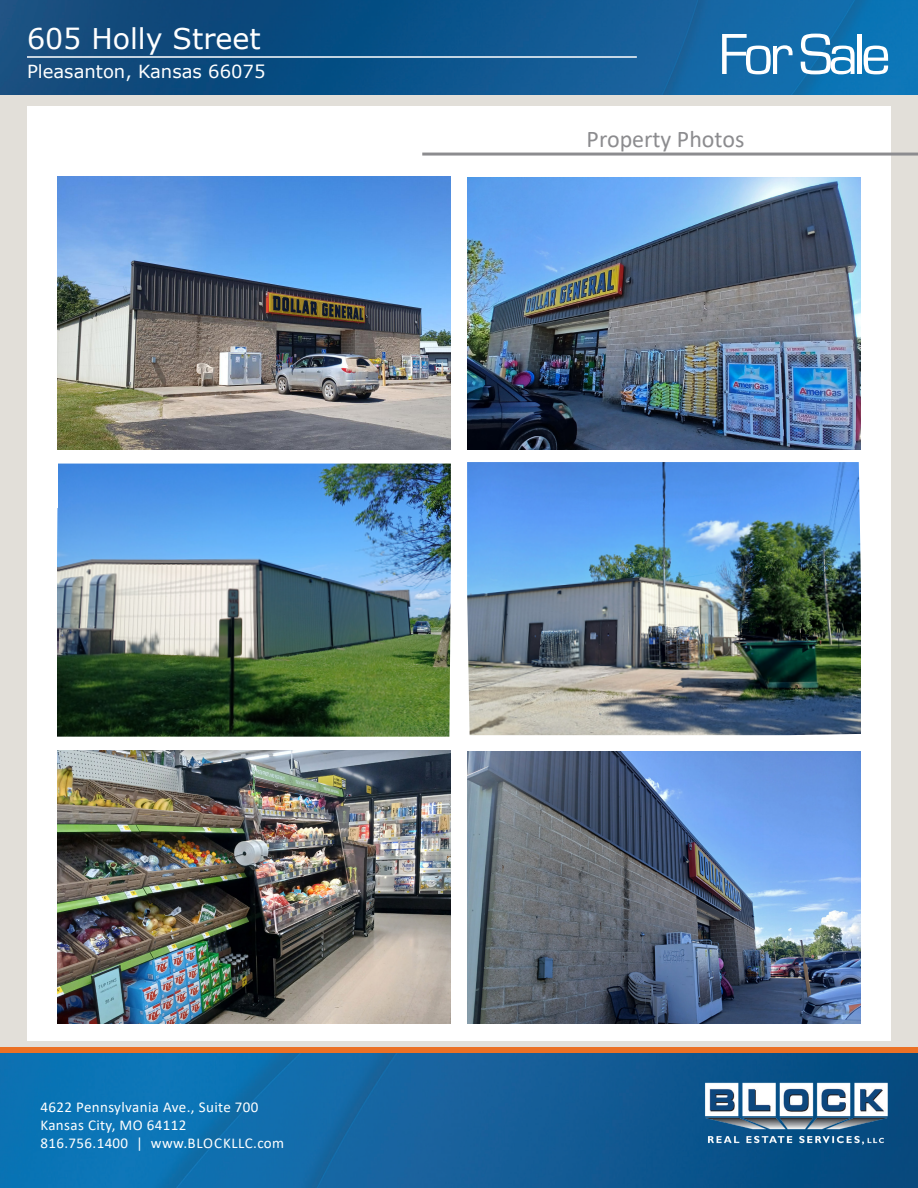
<style>
.page{position:relative;width:918px;height:1188px;background:#fff}
.page>*{position:absolute;margin:0;border:0;box-sizing:border-box;transform-origin:0 0}
.t1{font:60px "Eurostile";letter-spacing:-.075em;color:#fff}
.t2{font:28.5px "Verdana";color:#fff}
.t3{font:24px "Calibri";color:#8c8c8f}
.t4{font:18px "Verdana";color:#fff}
.t5{font:15px/18px "Calibri";letter-spacing:.025em;color:#fff}
</style>
<div class="page">
<div style="left:0;top:93px;width:918px;height:978px;background:#e2dfd9"></div>
<img style="left:0;top:1053px;width:918px;height:135px">
<img style="left:701px;top:1073px;width:190px;height:75px">
<div style="left:0;top:1047px;width:918px;height:6px;background:#eb7125"></div>
<img style="left:0;top:0;width:918px;height:94px">
<hr style="left:27px;top:56px;width:610px;height:2px;background:#fff">
<div style="left:27px;top:107px;width:864px;height:934px;background:#fff"></div>
<hr style="left:422px;top:153px;width:496px;height:3px;background:#8c8c8f">
<img style="left:57px;top:177px;width:394px;height:273px">
<img style="left:467px;top:178px;width:394px;height:272px">
<img style="left:57px;top:464px;width:394px;height:273px">
<img style="left:467px;top:462px;width:394px;height:273px">
<img style="left:467px;top:751px;width:394px;height:272px">
<img style="left:57px;top:750px;width:394px;height:273px">
<h2 class="t2" style="left:27px;top:19px;width:235px">605 Holly Street</h2>
<p class="t4" style="left:27px;top:59px;width:240px">Pleasanton, Kansas 66075</p>
<h1 class="t1" style="left:718px;top:22px;width:174px">For Sale</h1>
<p class="t3" style="left:587px;top:122px;width:159px">Property Photos</p>
<p class="t5" style="left:40px;top:1097px;width:245px">4622 Pennsylvania Ave., Suite 700<br>Kansas City, MO 64112<br>816.756.1400 | www.BLOCKLLC.com</p>
</div>
